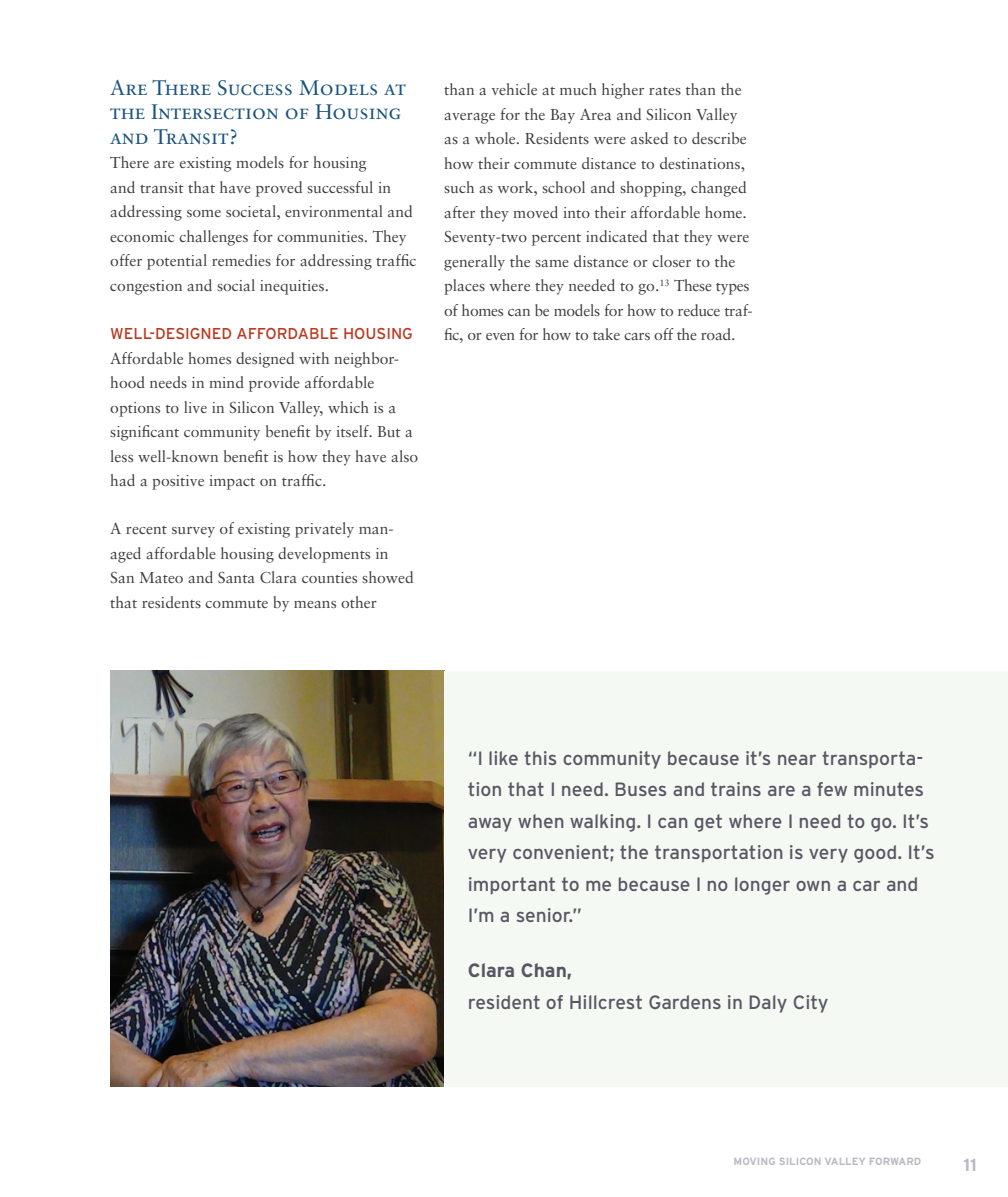
<style>
.page{position:relative;width:1008px;height:1197px;background:#fff}
.page>*{position:absolute;margin:0;border:0;box-sizing:border-box;transform-origin:0 0}
.Sub-heads{font:21px/24.5px "Sabon Roman SC";color:#19537e}
.Text{font:19.25px/31.5px "Interstate";color:#595664}
.t1{font:700 17.5px "Interstate";color:#bab9c2}
.Text-2{font:15.75px/24.5px "Sabon";color:#3e3e3f}
.Tertiary_Head{font:15.75px "Interstate";color:#ba3921}
.t2{font:700 10.5px "Interstate";color:#bab9c2}
.s1{font-weight:700}
</style>
<div class="page">
<img style="left:110px;top:671px;width:334px;height:416px">
<div style="left:444px;top:671px;width:564px;height:416px;background:#f4f9f3"></div>
<p class="Sub-heads" style="left:110px;top:75px;width:297px">Are There Success Models at the Intersection of Housing and Transit?</p>
<p class="Text-2" style="left:110px;top:151px;width:308px">There are existing models for housing<br>and transit that have proved successful in addressing some societal, environmental and economic challenges for communities. They offer potential remedies for addressing traffic congestion and social inequities.</p>
<p class="Tertiary_Head" style="left:110px;top:325px;width:304px">WELL-DESIGNED AFFORDABLE HOUSING</p>
<p class="Text-2" style="left:110px;top:346px;width:310px">Affordable homes designed with neighbor&shy;hood needs in mind provide affordable options to live in Silicon Valley, which is a significant community benefit by itself. But a less well-known benefit is how they have also had a positive impact on traffic.</p>
<p class="Text-2" style="left:110px;top:516px;width:305px">A recent survey of existing privately man&shy;aged affordable housing developments in San Mateo and Santa Clara counties showed that residents commute by means other</p>
<p class="Text-2" style="left:444px;top:77px;width:310px">than a vehicle at much higher rates than the average for the Bay Area and Silicon Valley as a whole. Residents were asked to describe how their commute distance to destinations, such as work, school and shopping, changed after they moved into their affordable home.<br>Seventy-two percent indicated that they were generally the same distance or closer to the places where they needed to go.<sup>13</sup> These types of homes can be models for how to reduce traf&shy;fic, or even for how to take cars off the road.</p>
<p class="Text" style="left:468px;top:742px;width:468px">“I like this community because it’s near transporta&shy;tion that I need. Buses and trains are a few minutes away when walking. I can get where I need to go. It’s very convenient; the transportation is very good. It’s important to me because I no longer own a car and I’m a senior.”</p>
<p class="Text" style="left:468px;top:955px;width:362px"><span class="s1">Clara Chan,<br></span>resident of Hillcrest Gardens in Daly City</p>
<p class="t2" style="left:734px;top:1156px;width:189px">MOVING SILICON VALLEY FORWARD</p>
<p class="t1" style="left:963px;top:1155px;width:15px">11</p>
</div>
